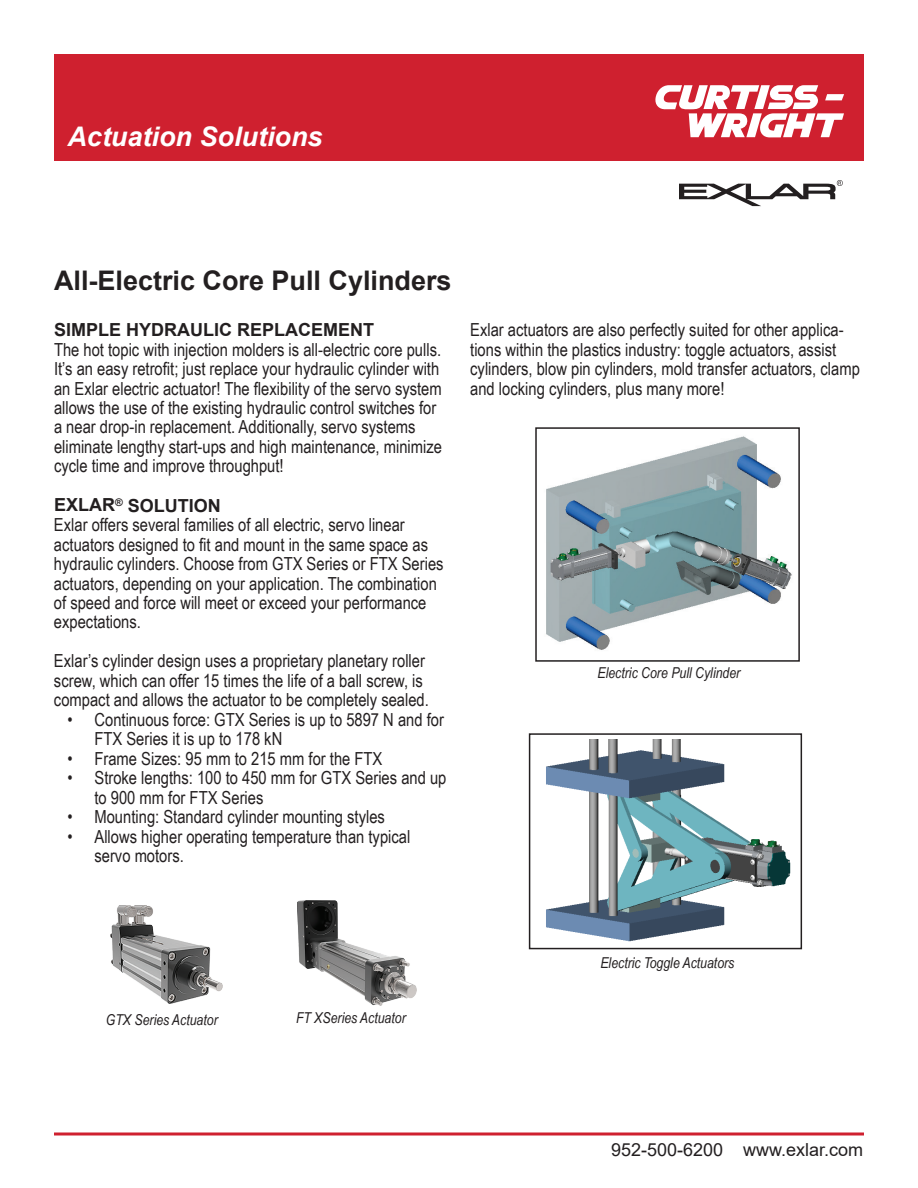
<style>
.page{position:relative;width:918px;height:1188px;background:#fff}
.page>*{position:absolute;margin:0;border:0;box-sizing:border-box;transform-origin:0 0}
.t1{font:700 27px "Arial";color:#231f20}
.t2{font:italic 700 27px "Arial";color:#fff}
.t3{font:18px/19.5px "Arial Narrow";color:#231f20}
.t4{font:700 18px "Arial";color:#231f20}
.t5{font:18px "Arial";color:#231f20}
.t6{font:italic 15px "Arial Narrow";color:#231f20}
</style>
<div class="page">
<svg style="left:54px;top:1132px;width:810px;height:4px;background:#da5762"></svg>
<div style="left:54px;top:54px;width:810px;height:106px;background:#cf202f"></div>
<svg style="left:679px;top:180px;width:164px;height:26px"></svg>
<svg style="left:655px;top:85px;width:189px;height:53px"></svg>
<img style="left:546px;top:739px;width:245px;height:203px">
<img style="left:546px;top:436px;width:246px;height:214px">
<div style="left:535px;top:427px;width:265px;height:235px;border:2px solid #231f20"></div>
<div style="left:529px;top:733px;width:273px;height:216px;border:2px solid #231f20"></div>
<img style="left:110px;top:905px;width:113px;height:99px">
<img style="left:297px;top:901px;width:120px;height:104px">
<h1 class="t2" style="left:68px;top:118px;width:257px">Actuation Solutions</h1>
<h1 class="t1" style="left:54px;top:261px;width:399px">All-Electric Core Pull Cylinders</h1>
<p class="t4" style="left:54px;top:317px;width:322px">SIMPLE HYDRAULIC REPLACEMENT</p>
<p class="t3" style="left:54px;top:339px;width:390px">The hot topic with injection molders is all-electric core pulls.<br>It’s an easy retrofit; just replace your hydraulic cylinder with an Exlar electric actuator! The flexibility of the servo system allows the use of the existing hydraulic control switches for a near drop-in replacement. Additionally, servo systems eliminate lengthy start-ups and high maintenance, minimize cycle time and improve throughput!</p>
<p class="t4" style="left:54px;top:493px;width:168px">EXLAR<sup>®</sup> SOLUTION</p>
<p class="t3" style="left:54px;top:514px;width:391px">Exlar offers several families of all electric, servo linear actuators designed to fit and mount in the same space as hydraulic cylinders. Choose from GTX Series or FTX Series actuators, depending on your application. The combination of speed and force will meet or exceed your performance expectations.</p>
<p class="t3" style="left:54px;top:651px;width:376px">Exlar’s cylinder design uses a proprietary planetary roller screw, which can offer 15 times the life of a ball screw, is compact and allows the actuator to be completely sealed.</p>
<p class="t3" style="left:94px;top:709px;width:351px;text-indent:-27px">• Continuous force: GTX Series is up to 5897 N and for<br>FTX Series it is up to 178 kN</p>
<p class="t3" style="left:67px;top:748px;width:316px">• Frame Sizes: 95 mm to 215 mm for the FTX</p>
<p class="t3" style="left:94px;top:768px;width:353px;text-indent:-27px">• Stroke lengths: 100 to 450 mm for GTX Series and up to 900 mm for FTX Series</p>
<p class="t3" style="left:67px;top:807px;width:319px">• Mounting: Standard cylinder mounting styles</p>
<p class="t3" style="left:94px;top:826px;width:317px;text-indent:-27px">• Allows higher operating temperature than typical servo motors.</p>
<p class="t3" style="left:470px;top:319px;width:391px">Exlar actuators are also perfectly suited for other applica&shy;tions within the plastics industry: toggle actuators, assist cylinders, blow pin cylinders, mold transfer actuators, clamp and locking cylinders, plus many more!</p>
<p class="t6" style="left:598px;top:663px;width:144px">Electric Core Pull Cylinder</p>
<p class="t6" style="left:106px;top:1009px;width:113px">GTX Series Actuator</p>
<p class="t6" style="left:296px;top:1007px;width:111px">FT XSeries Actuator</p>
<p class="t6" style="left:600px;top:952px;width:135px">Electric Toggle Actuators</p>
<p class="t5" style="left:611px;top:1137px;width:254px">952-500-6200 www.exlar.com</p>
</div>
